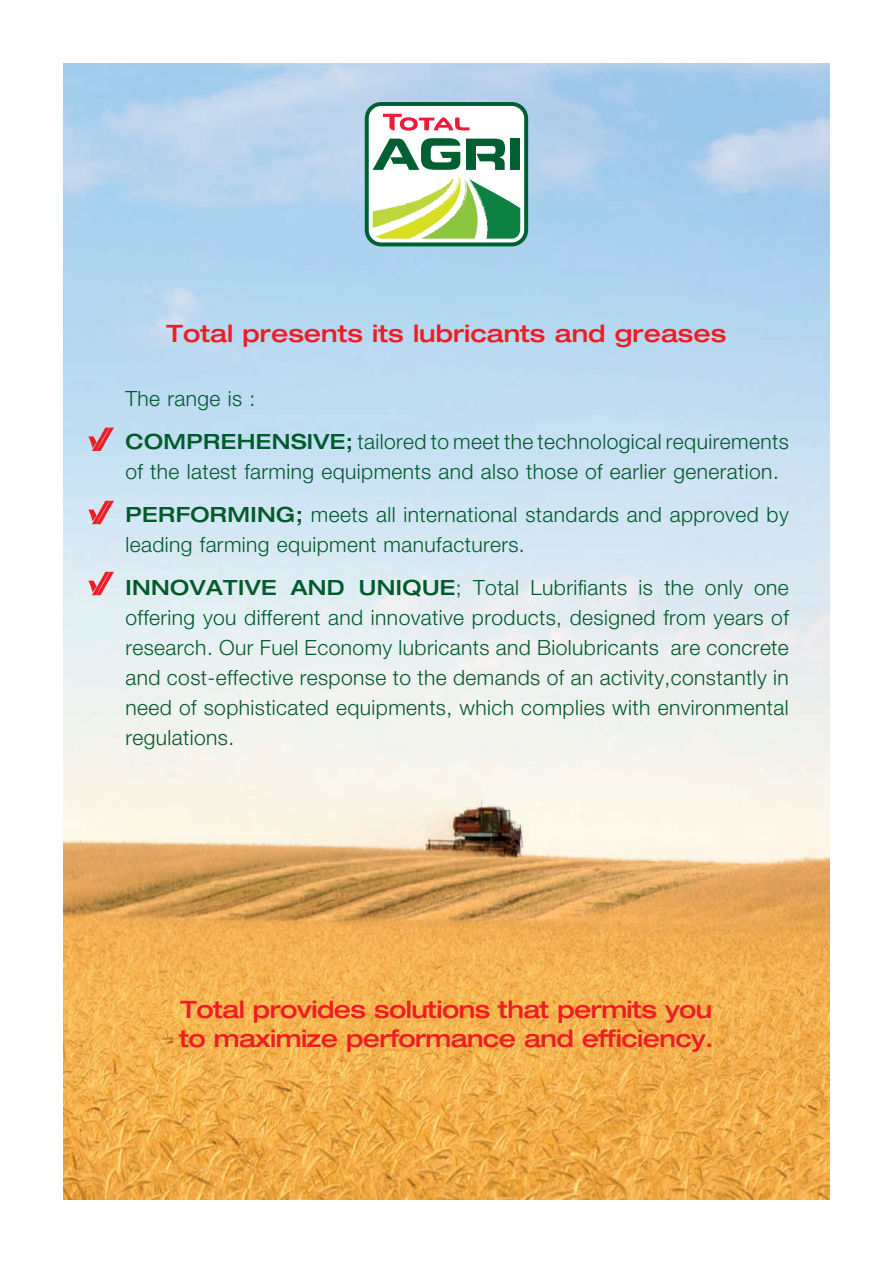
<style>
.page{position:relative;width:893px;height:1263px;background:#fff}
.page>*{position:absolute;margin:0;border:0;box-sizing:border-box;transform-origin:0 0}
.t1{font:500 expanded 24px/28.5px "Helvetica Neue";letter-spacing:-.025em;color:#ee1d23}
.t2{font:500 expanded 24px "Helvetica Neue LT Std";color:#ee1d23}
.t3{font:300 21px/30px "Helvetica Neue LT Std";letter-spacing:.02em;color:#005a2a}
.s1{font-weight:500;font-stretch:expanded}
</style>
<div class="page">
<img style="left:64px;top:64px;width:765px;height:1135px">
<svg style="left:365px;top:102px;width:163px;height:144px"></svg>
<svg style="left:88px;top:428px;width:26px;height:23px"></svg>
<svg style="left:88px;top:501px;width:26px;height:23px"></svg>
<svg style="left:88px;top:572px;width:26px;height:23px"></svg>
<p class="t2" style="left:167px;top:319px;width:561px">Total presents its lubricants and greases</p>
<p class="t3" style="left:125px;top:377px;width:665px;line-height:42.8px">The range is :<br><span class="s1">COMPREHENSIVE;</span> tailored to meet the technological requirements</p>
<p class="t3" style="left:125px;top:450px;width:665px;line-height:42.8px">of the latest farming equipments and also those of earlier generation.<br><span class="s1">PERFORMING;</span> meets all international standards and approved by</p>
<p class="t3" style="left:125px;top:523px;width:665px;line-height:42.8px">leading farming equipment manufacturers.<br><span class="s1">INNOVATIVE AND UNIQUE</span>; Total Lubrifiants is the only one</p>
<p class="t3" style="left:125px;top:602px;width:665px;text-align:justify">offering you different and innovative products, designed from years of research. Our Fuel Economy lubricants and Biolubricants are concrete and cost-effective response to the demands of an activity,constantly in need of sophisticated equipments, which complies with environmental regulations.</p>
<p class="t1" style="left:179px;top:995px;width:536px">Total provides solutions that permits you to maximize performance and efficiency.</p>
</div>
